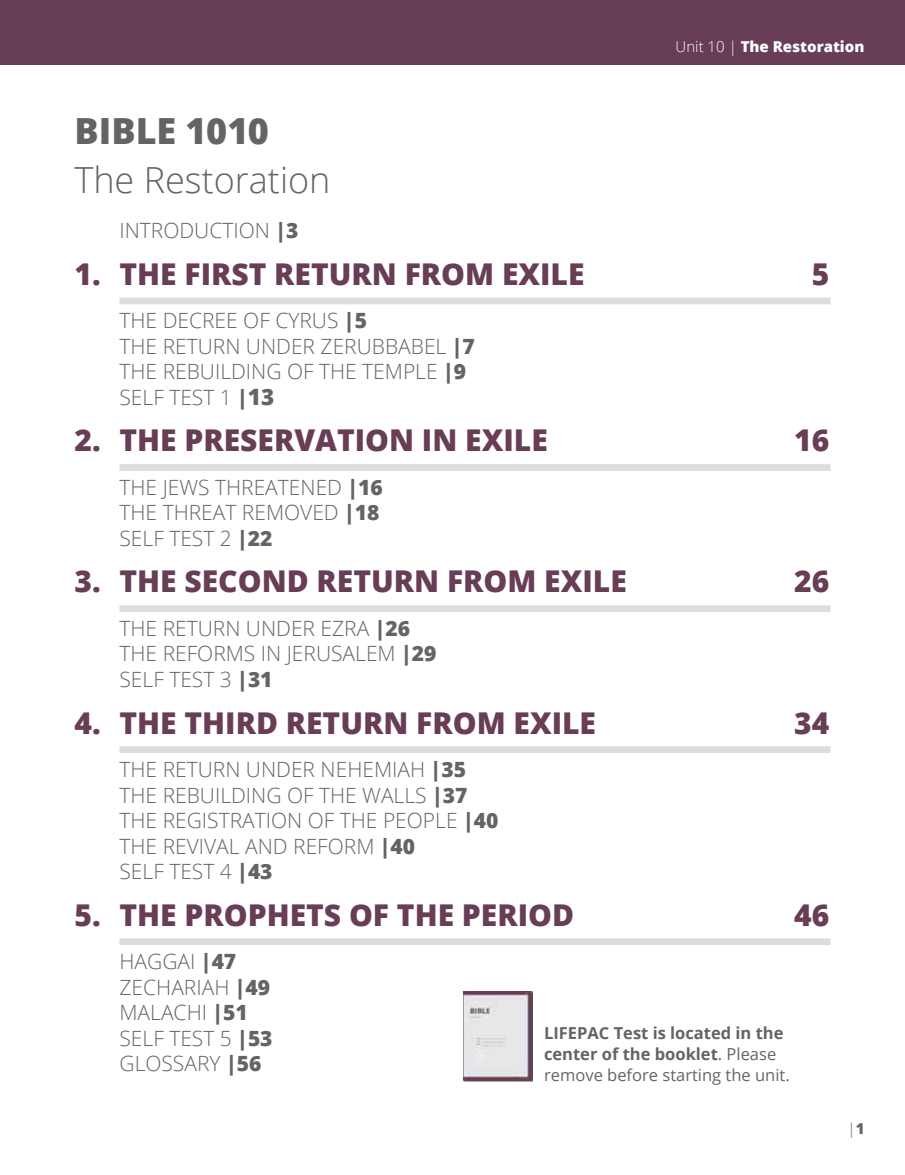
<style>
.page{position:relative;width:905px;height:1175px;background:#fff}
.page>*{position:absolute;margin:0;border:0;box-sizing:border-box;transform-origin:0 0}
.t1{font:300 36px "Open Sans";color:#636466}
.t2{font:800 36px "Open Sans";color:#636466}
.t3{font:800 30px "Open Sans";color:#683d56}
.t4{font:300 21px/25.5px "Open Sans";color:#636466}
.t5{font:700 16.5px/21px "Open Sans";color:#636466}
.t6{font:800 15px "Open Sans";color:#fff}
.t7{font:300 15px "Open Sans";color:#636466}
.s1{font-weight:300}
.s2{font-weight:800}
.s3{font-weight:800;font-size:22.5px}
.s4{font-weight:400}
</style>
<div class="page">
<div style="left:0;top:0;width:904px;height:65px;background:#683d56"></div>
<img style="left:463px;top:991px;width:69px;height:90px">
<div style="left:119px;top:297px;width:711px;height:7px;background:#dcddde"></div>
<div style="left:119px;top:464px;width:711px;height:7px;background:#dcddde"></div>
<div style="left:119px;top:605px;width:711px;height:7px;background:#dcddde"></div>
<div style="left:119px;top:746px;width:711px;height:7px;background:#dcddde"></div>
<div style="left:119px;top:938px;width:711px;height:7px;background:#dcddde"></div>
<p class="t6" style="left:675px;top:35px;width:190px"><span class="s1">Unit 10 |</span> The Restoration</p>
<h1 class="t2" style="left:74px;top:104px;width:196px">BIBLE 1010</h1>
<h1 class="t1" style="left:74px;top:155px;width:257px">The Restoration</h1>
<p class="t4" style="left:119px;top:217px;width:180px">INTRODUCTION <span class="s2">|3</span></p>
<h2 class="t3" style="left:74px;top:251px;width:511px">1. THE FIRST RETURN FROM EXILE</h2>
<h2 class="t3" style="left:811px;top:251px;width:19px">5</h2>
<p class="t4" style="left:119px;top:307px;width:357px">THE DECREE OF CYRUS <span class="s2">|5<br></span>THE RETURN UNDER ZERUBBABEL <span class="s2">|7<br></span>THE REBUILDING OF THE TEMPLE <span class="s2">|9<br></span>SELF TEST 1 <span class="s2">|</span><span class="s3">13</span></p>
<h2 class="t3" style="left:74px;top:417px;width:475px">2. THE PRESERVATION IN EXILE</h2>
<h2 class="t3" style="left:794px;top:417px;width:37px">16</h2>
<p class="t4" style="left:119px;top:474px;width:265px">THE JEWS THREATENED <span class="s2">|16<br></span>THE THREAT REMOVED <span class="s2">|18<br></span>SELF TEST 2 <span class="s2">|22</span></p>
<h2 class="t3" style="left:74px;top:558px;width:554px">3. THE SECOND RETURN FROM EXILE</h2>
<h2 class="t3" style="left:794px;top:558px;width:37px">26</h2>
<p class="t4" style="left:119px;top:615px;width:318px">THE RETURN UNDER EZRA <span class="s2">|26<br></span>THE REFORMS IN JERUSALEM <span class="s2">|29<br></span>SELF TEST 3 <span class="s2">|31</span></p>
<h2 class="t3" style="left:74px;top:699px;width:523px">4. THE THIRD RETURN FROM EXILE</h2>
<h2 class="t3" style="left:794px;top:699px;width:37px">34</h2>
<p class="t4" style="left:119px;top:756px;width:380px">THE RETURN UNDER NEHEMIAH <span class="s2">|35<br></span>THE REBUILDING OF THE WALLS <span class="s2">|37<br></span>THE REGISTRATION OF THE PEOPLE <span class="s2">|40<br></span>THE REVIVAL AND REFORM <span class="s2">|40<br></span>SELF TEST 4 <span class="s2">|43</span></p>
<h2 class="t3" style="left:74px;top:891px;width:501px">5. THE PROPHETS OF THE PERIOD</h2>
<h2 class="t3" style="left:794px;top:891px;width:37px">46</h2>
<p class="t4" style="left:119px;top:948px;width:155px">HAGGAI <span class="s2">|47<br></span>ZECHARIAH <span class="s2">|49<br></span>MALACHI <span class="s2">|51<br></span>SELF TEST 5 <span class="s2">|53<br></span>GLOSSARY <span class="s2">|56</span></p>
<p class="t5" style="left:544px;top:1021px;width:247px">LIFEPAC Test is located in the center of the booklet<span class="s4">. Please remove before starting the unit.</span></p>
<p class="t7" style="left:847px;top:1118px;width:18px">|<span class="s2">1</span></p>
</div>
